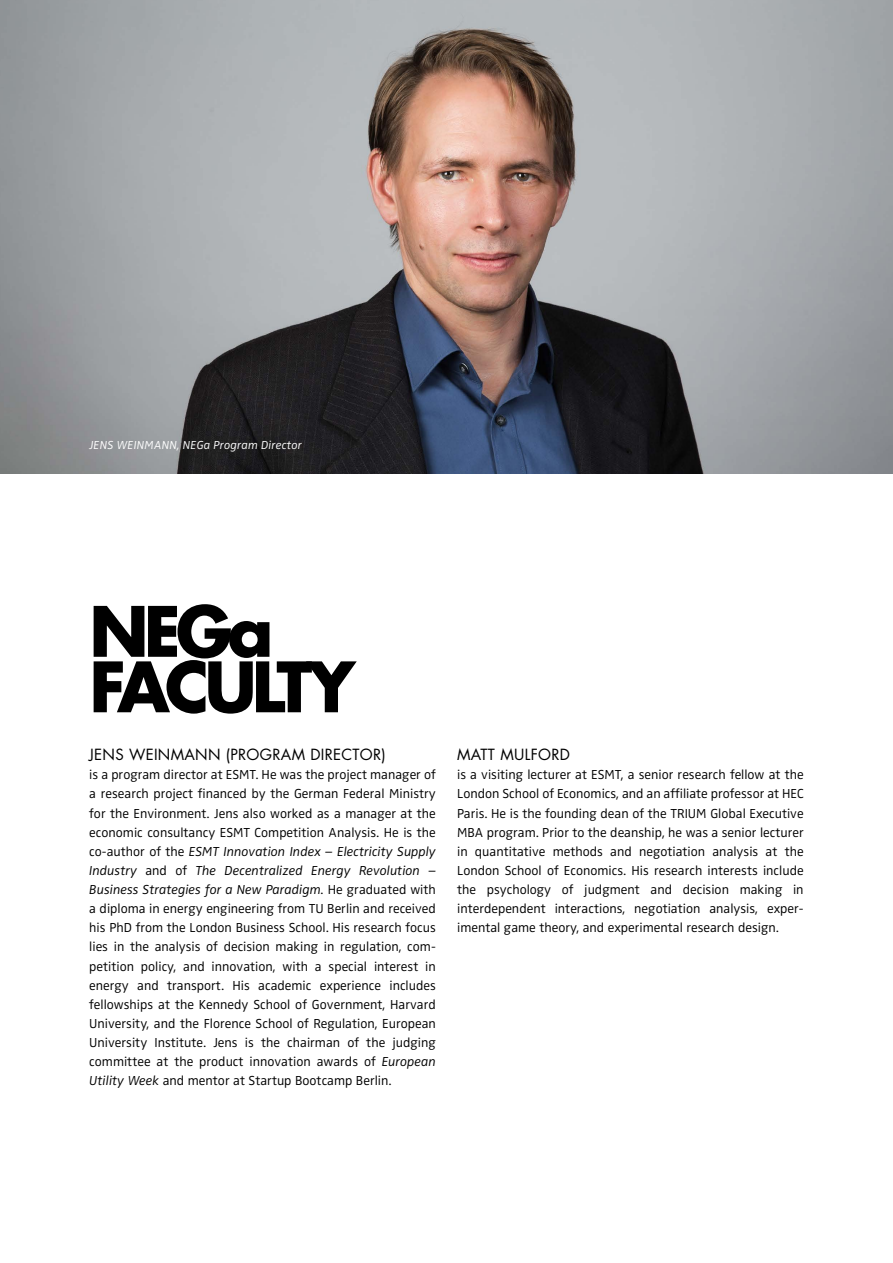
<style>
.page{position:relative;width:893px;height:1263px;background:#fff}
.page>*{position:absolute;margin:0;border:0;box-sizing:border-box;transform-origin:0 0}
.t1{font:700 67.5px/55.5px "Futura Std";letter-spacing:-.075em;color:#000}
.t2{font:15px "Futura Std";letter-spacing:.02em;color:#000}
.t3{font:300 13.5px/19.2px "Zwo OT";color:#000;text-align:justify}
.t4{font:italic 300 12px "Zwo OT";letter-spacing:.015em;color:#fff}
.s1{font-style:italic}
</style>
<div class="page">
<img style="left:0;top:0;width:893px;height:473px">
<p class="t4" style="left:89px;top:439px;width:214px">JENS WEINMANN, NEGa Program Director</p>
<h1 class="t1" style="left:89px;top:603px;width:268px">NEGa<br>FACULTY</h1>
<p class="t2" style="left:89px;top:745px;width:298px">JENS WEINMANN (PROGRAM DIRECTOR)</p>
<p class="t3" style="left:89px;top:765px;width:348px">is a program director at ESMT. He was the project manager of a research project financed by the German Federal Ministry for the Environment. Jens also worked as a manager at the economic consultancy ESMT Competition Analysis. He is the co-author of the <span class="s1">ESMT Innovation Index – Electricity Supply Industry</span> and of <span class="s1">The Decentralized Energy Revolution – Business Strategies for a New Paradigm.</span> He graduated with a diploma in energy engineering from TU Berlin and received his PhD from the London Business School. His research focus lies in the analysis of decision making in regulation, com&shy;petition policy, and innovation, with a special interest in energy and transport. His academic experience includes fellowships at the Kennedy School of Government, Harvard University, and the Florence School of Regulation, European University Institute. Jens is the chairman of the judging committee at the product innovation awards of <span class="s1">European Utility Week</span> and mentor at Startup Bootcamp Berlin.</p>
<p class="t2" style="left:457px;top:745px;width:114px">MATT MULFORD</p>
<p class="t3" style="left:457px;top:765px;width:348px">is a visiting lecturer at ESMT, a senior research fellow at the London School of Economics, and an affiliate professor at HEC Paris. He is the founding dean of the TRIUM Global Executive MBA program. Prior to the deanship, he was a senior lecturer in quantitative methods and negotiation analysis at the London School of Economics. His research interests include the psychology of judgment and decision making in interdependent interactions, negotiation analysis, exper&shy;imental game theory, and experimental research design.</p>
</div>
